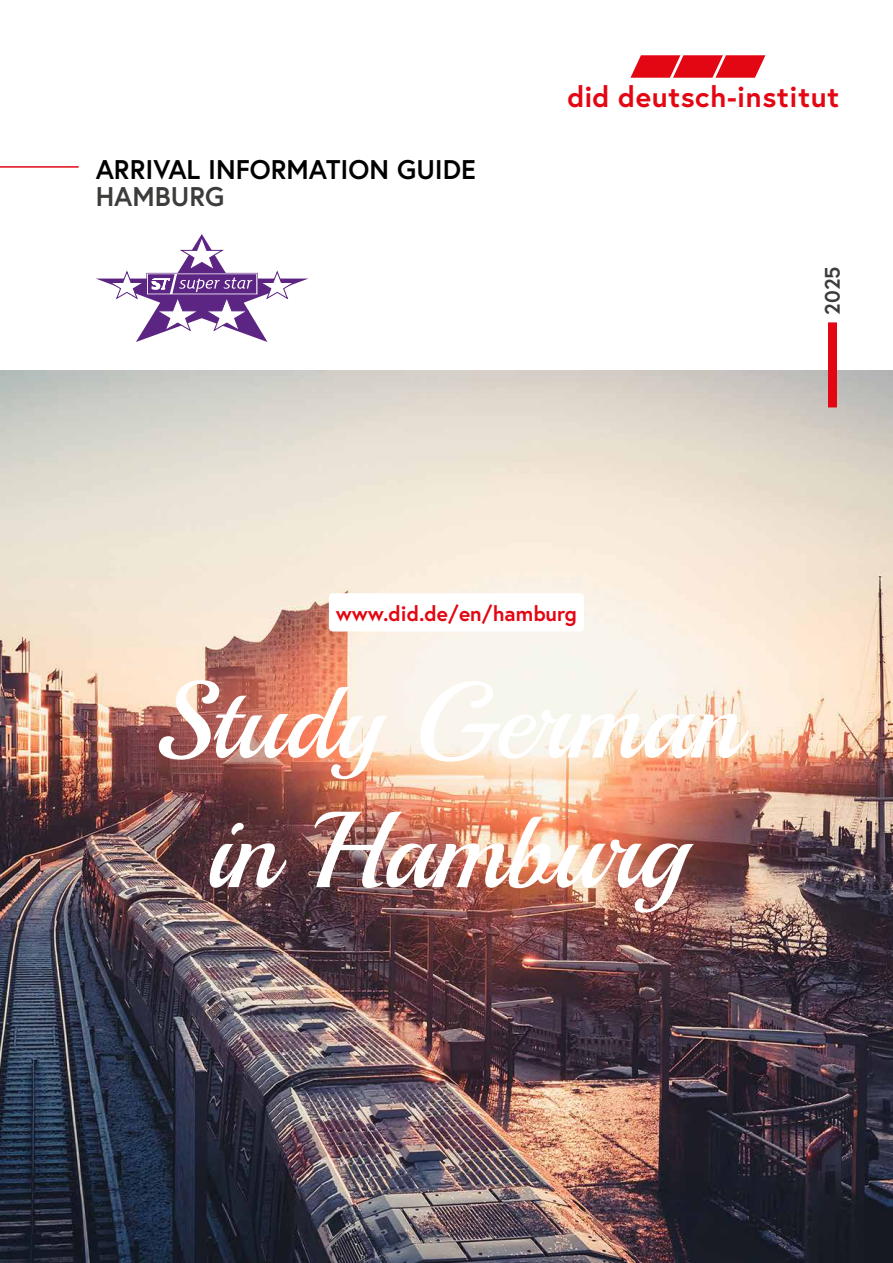
<style>
.page{position:relative;width:893px;height:1263px;background:#fff}
.page>*{position:absolute;margin:0;border:0;box-sizing:border-box;transform-origin:0 0}
.t1{font:108px/129.6px "Playball";color:#fff;text-align:center}
.t2{font:700 28.95px "Europa";letter-spacing:.02em;color:#e30613}
.t3{font:700 27px "Europa";color:#000}
.t4{font:700 27px "Europa";color:#3c3c3b}
.t5{font:700 21px "Europa";color:#e30613}
.t6{font:700 21px "Europa";color:#3c3c3b}
</style>
<div class="page">
<img style="left:0;top:370px;width:893px;height:893px">
<div style="left:329px;top:593px;width:255px;height:38px;background:#fff;border-radius:4px"></div>
<div style="left:828px;top:322px;width:9px;height:85px;background:#e30613"></div>
<svg style="left:630px;top:55px;width:135px;height:23px;background:#e62934"></svg>
<hr style="left:0;top:166px;width:79px;height:2px;background:#e30613">
<svg style="left:96px;top:234px;width:212px;height:108px"></svg>
<p class="t3" style="left:96px;top:151px;width:382px">ARRIVAL INFORMATION GUIDE</p>
<p class="t4" style="left:96px;top:178px;width:130px">HAMBURG</p>
<p class="t2" style="left:568px;top:77px;width:273px">did deutsch-institut</p>
<p class="t6" style="left:818px;top:315px;width:50px;rotate:-90deg">2025</p>
<p class="t5" style="left:336px;top:599px;width:243px">www.did.de/en/hamburg</p>
<h1 class="t1" style="left:153px;top:658px;width:588px">Study German in Hamburg</h1>
</div>
